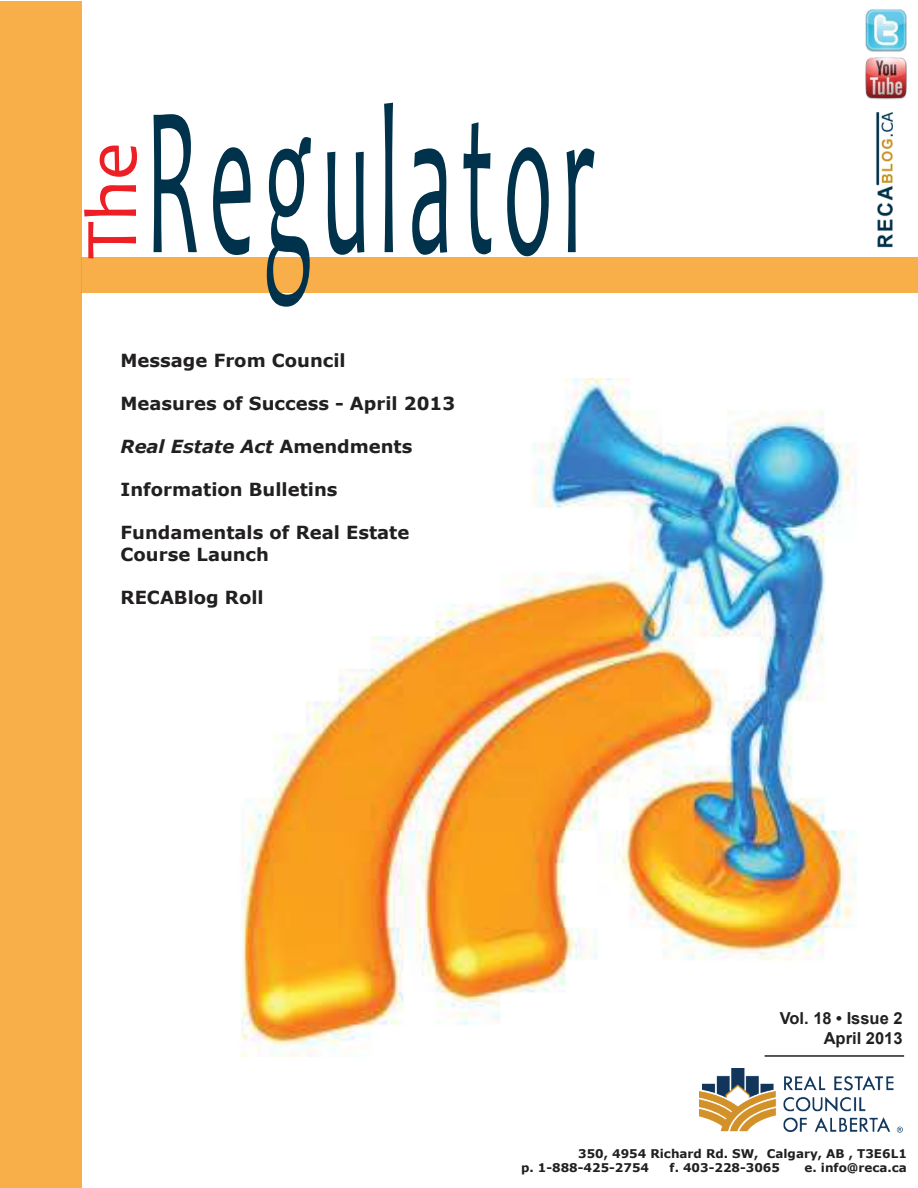
<style>
.page{position:relative;width:918px;height:1188px;background:#fff}
.page>*{position:absolute;margin:0;border:0;box-sizing:border-box;transform-origin:0 0}
.t1{font:216px "Candara";letter-spacing:.1em;color:#00334b;scale:.42 1}
.t2{font:75px "Candara";color:#ed1e24}
.t3{font:700 18px/21.6px "Verdana";color:#221f1f}
.t4{font:italic 700 18px "Verdana";color:#221f1f}
.t5{font:700 16.5px/19.8px "Arial";color:#221f1f;text-align:right}
.t6{font:700 12px/14.4px "Verdana";color:#221f1f}
.s1{font-style:normal}
</style>
<div class="page">
<img style="left:241px;top:378px;width:616px;height:679px">
<img style="left:865px;top:57px;width:42px;height:43px">
<img style="left:865px;top:9px;width:42px;height:43px">
<img style="left:876px;top:112px;width:17px;height:136px">
<hr style="left:765px;top:1055px;width:139px;height:2px;background:#221f1f">
<img style="left:699px;top:1068px;width:204px;height:65px">
<div style="left:0;top:1px;width:82px;height:1187px;background:#f9af49"></div>
<div style="left:82px;top:257px;width:836px;height:36px;background:#f9af49"></div>
<h2 class="t2" style="left:83px;top:259px;width:119px;rotate:-90deg">The</h2>
<h1 class="t1" style="left:145px;top:101px;width:1070px">Regulator</h1>
<p class="t3" style="left:121px;top:351px;width:227px">Message From Council</p>
<p class="t3" style="left:121px;top:394px;width:336px">Measures of Success - April 2013</p>
<p class="t4" style="left:121px;top:436px;width:293px">Real Estate Act <span class="s1">Amendments</span></p>
<p class="t3" style="left:121px;top:480px;width:218px">Information Bulletins</p>
<p class="t3" style="left:121px;top:524px;width:290px">Fundamentals of Real Estate<br>Course Launch</p>
<p class="t3" style="left:121px;top:588px;width:145px">RECABlog Roll</p>
<p class="t5" style="left:780px;top:1009px;width:124px">Vol. 18 • Issue 2<br>April 2013</p>
<p class="t6" style="left:521px;top:1147px;width:387px;text-indent:57px">350, 4954 Richard Rd. SW, Calgary, AB , T3E6L1 p. 1-888-425-2754</p>
<p class="t6" style="left:670px;top:1162px;width:112px">f. 403-228-3065</p>
<p class="t6" style="left:805px;top:1162px;width:104px">e. info@reca.ca</p>
</div>
